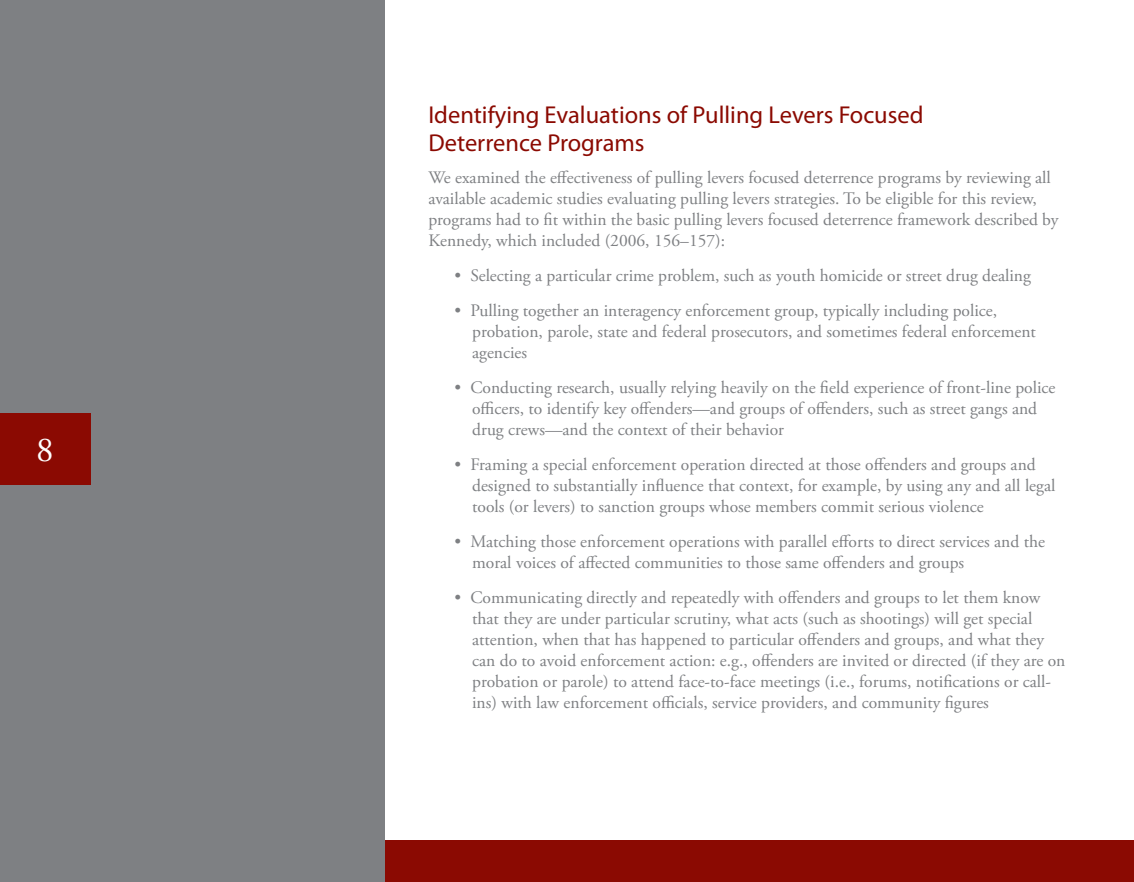
<style>
.page{position:relative;width:1134px;height:882px;background:#fff}
.page>*{position:absolute;margin:0;border:0;box-sizing:border-box;transform-origin:0 0}
.t1{font:35px "Adobe Garamond Pro";color:#fff}
.Head_1_for_TOC{font:24.5px/28px "Myriad Pro";color:#8b0a02}
.L_2_Bullet_list{font:17.5px/21px "Adobe Garamond Pro";color:#7e8083}
.Body_Copy{font:17.5px/21px "Adobe Garamond Pro";color:#7e8083}
</style>
<div class="page">
<div style="left:381px;top:840px;width:753px;height:42px;background:#8b0a02"></div>
<div style="left:0;top:0;width:385px;height:882px;background:#7e8083"></div>
<div style="left:0;top:413px;width:90px;height:72px;background:#8b0a02"></div>
<h1 class="t1" style="left:36px;top:429px;width:19px">8</h1>
<p class="Head_1_for_TOC" style="left:428px;top:101px;width:497px">Identifying Evaluations of Pulling Levers Focused<br>Deterrence Programs</p>
<p class="Body_Copy" style="left:428px;top:167px;width:632px">We examined the effectiveness of pulling levers focused deterrence programs by reviewing all available academic studies evaluating pulling levers strategies. To be eligible for this review, programs had to fit within the basic pulling levers focused deterrence framework described by Kennedy, which included (2006, 156–157):</p>
<p class="L_2_Bullet_list" style="left:455px;top:265px;width:578px">• Selecting a particular crime problem, such as youth homicide or street drug dealing</p>
<p class="L_2_Bullet_list" style="left:472px;top:300px;width:565px;text-indent:-18px">• Pulling together an interagency enforcement group, typically including police, probation, parole, state and federal prosecutors, and sometimes federal enforcement agencies</p>
<p class="L_2_Bullet_list" style="left:472px;top:377px;width:585px;text-indent:-18px">• Conducting research, usually relying heavily on the field experience of front-line police officers, to identify key offenders—and groups of offenders, such as street gangs and drug crews—and the context of their behavior</p>
<p class="L_2_Bullet_list" style="left:472px;top:454px;width:585px;text-indent:-18px">• Framing a special enforcement operation directed at those offenders and groups and designed to substantially influence that context, for example, by using any and all legal tools (or levers) to sanction groups whose members commit serious violence</p>
<p class="L_2_Bullet_list" style="left:472px;top:531px;width:574px;text-indent:-18px">• Matching those enforcement operations with parallel efforts to direct services and the moral voices of affected communities to those same offenders and groups</p>
<p class="L_2_Bullet_list" style="left:472px;top:587px;width:595px;text-indent:-18px">• Communicating directly and repeatedly with offenders and groups to let them know that they are under particular scrutiny, what acts (such as shootings) will get special attention, when that has happened to particular offenders and groups, and what they can do to avoid enforcement action: e.g., offenders are invited or directed (if they are on probation or parole) to attend face-to-face meetings (i.e., forums, notifications or call&shy;ins) with law enforcement officials, service providers, and community figures</p>
</div>
